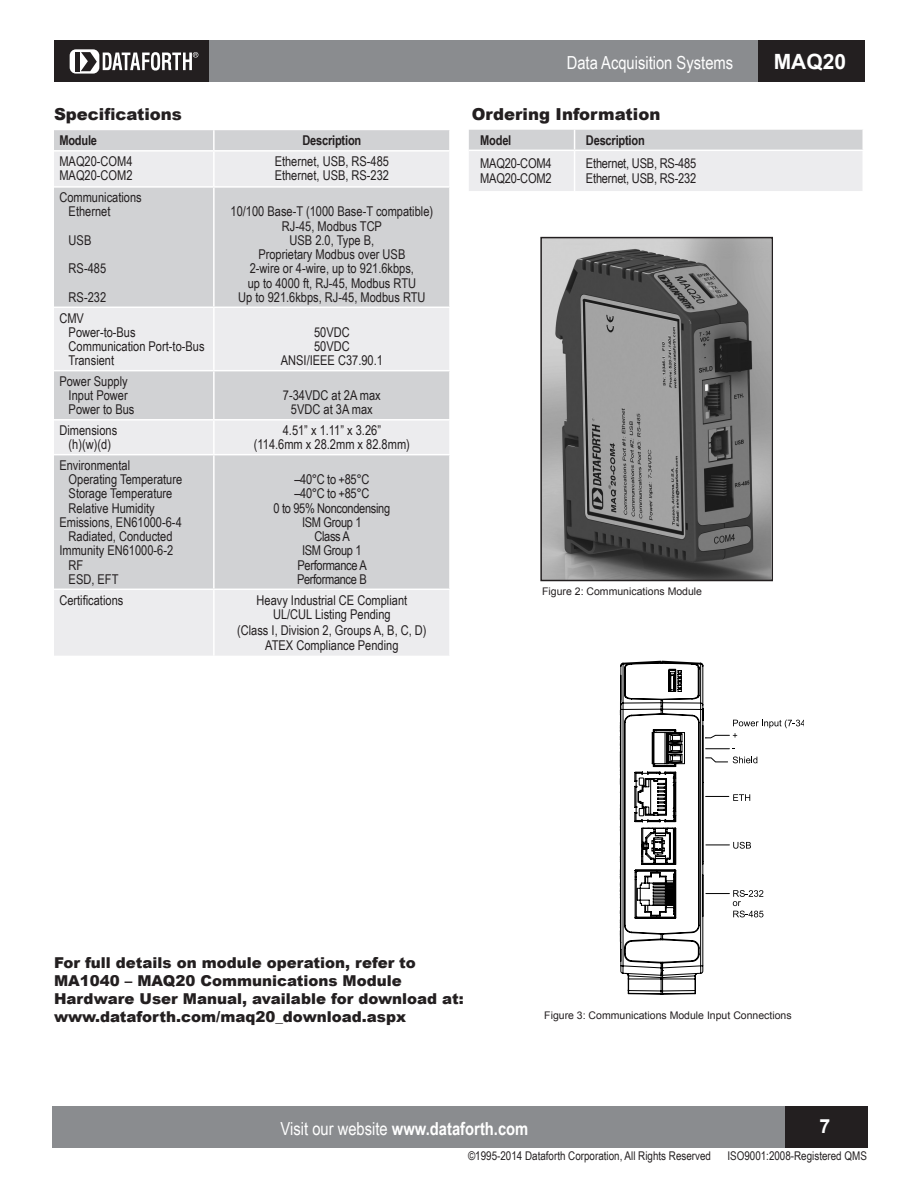
<style>
.page{position:relative;width:918px;height:1188px;background:#fff}
.page>*{position:absolute;margin:0;border:0;box-sizing:border-box;transform-origin:0 0}
.t1{font:700 21px "Arial";color:#fff}
.t2{font:700 19.5px "Arial";color:#fff}
.t3{font:700 18px "Arial Narrow";color:#fff}
.t4{font:18px "Arial Narrow";color:#fff}
.t5{font:900 16.5px "Arial";color:#231f20}
.t6{font:900 15px "Arial";color:#231f20}
.t7{font:13.5px/14.2px "Arial Narrow";color:#231f20;text-align:center}
.t8{font:13.5px "Arial Narrow";letter-spacing:-.025em;color:#231f20}
.t9{font:700 13.5px "Arial Narrow";letter-spacing:-.015em;color:#231f20}
.t10{font:12px "Arial Narrow";color:#231f20}
.t11{font:10.5px "Arial";color:#231f20}
.s1{font-weight:400}
</style>
<div class="page">
<div style="left:54px;top:40px;width:156px;height:42px;background:#231f20"></div>
<svg style="left:70px;top:49px;width:29px;height:25px"></svg>
<hr style="left:75px;top:52px;width:4px;height:19px;background:#231f20">
<svg style="left:81px;top:52px;width:16px;height:19px"></svg>
<svg style="left:103px;top:52px;width:95px;height:19px"></svg>
<div style="left:753px;top:40px;width:111px;height:42px;background:#231f20"></div>
<div style="left:209px;top:40px;width:548px;height:42px;background:#8a8c8f"></div>
<div style="left:783px;top:1106px;width:85px;height:41px;background:#231f20"></div>
<div style="left:52px;top:1106px;width:733px;height:41px;background:#8a8c8f"></div>
<div style="left:54px;top:130px;width:395px;height:20px;background:#d1d2d4"></div>
<svg style="left:54px;top:152px;width:395px;height:504px;background:#dbdcde"></svg>
<hr style="left:213px;top:130px;width:2px;height:20px;background:#fff">
<hr style="left:213px;top:152px;width:2px;height:34px;background:#fff">
<hr style="left:54px;top:186px;width:160px;height:2px;background:#fff">
<hr style="left:214px;top:186px;width:237px;height:2px;background:#fff">
<hr style="left:213px;top:188px;width:2px;height:119px;background:#fff">
<hr style="left:54px;top:307px;width:160px;height:1px;background:#fff">
<hr style="left:214px;top:307px;width:237px;height:1px;background:#fff">
<hr style="left:213px;top:308px;width:2px;height:62px;background:#fff">
<hr style="left:54px;top:370px;width:160px;height:1px;background:#fff">
<hr style="left:214px;top:370px;width:237px;height:1px;background:#fff">
<hr style="left:213px;top:371px;width:2px;height:48px;background:#fff">
<hr style="left:54px;top:419px;width:160px;height:2px;background:#fff">
<hr style="left:214px;top:419px;width:237px;height:2px;background:#fff">
<hr style="left:213px;top:421px;width:2px;height:33px;background:#fff">
<hr style="left:54px;top:454px;width:160px;height:1px;background:#fff">
<hr style="left:214px;top:454px;width:237px;height:1px;background:#fff">
<hr style="left:213px;top:455px;width:2px;height:134px;background:#fff">
<hr style="left:54px;top:589px;width:160px;height:1px;background:#fff">
<hr style="left:214px;top:589px;width:237px;height:1px;background:#fff">
<hr style="left:213px;top:590px;width:2px;height:66px;background:#fff">
<svg style="left:469px;top:130px;width:393px;height:61px;background:#e3e3e5"></svg>
<hr style="left:469px;top:150px;width:106px;height:1px;background:#fff">
<hr style="left:575px;top:150px;width:289px;height:1px;background:#fff">
<hr style="left:574px;top:151px;width:1px;height:40px;background:#fff">
<img style="left:543px;top:240px;width:227px;height:338px">
<div style="left:540px;top:237px;width:233px;height:344px;border:2px solid #231f20"></div>
<svg style="left:620px;top:660px;width:184px;height:335px"></svg>
<h3 class="t4" style="left:567px;top:49px;width:168px">Data Acquisition Systems</h3>
<p class="t5" style="left:54px;top:102px;width:130px">Specifications</p>
<p class="t5" style="left:472px;top:102px;width:190px">Ordering Information</p>
<p class="t9" style="left:59px;top:130px;width:39px">Module</p>
<p class="t9" style="left:302px;top:130px;width:60px">Description</p>
<p class="t7" style="left:59px;top:154px;width:75px">MAQ20-COM4</p>
<p class="t7" style="left:59px;top:168px;width:75px">MAQ20-COM2</p>
<p class="t7" style="left:275px;top:154px;width:116px">Ethernet, USB, RS-485</p>
<p class="t7" style="left:275px;top:168px;width:116px">Ethernet, USB, RS-232</p>
<p class="t7" style="left:59px;top:190px;width:84px">Communications</p>
<p class="t7" style="left:69px;top:204px;width:43px">Ethernet</p>
<p class="t7" style="left:69px;top:233px;width:24px">USB</p>
<p class="t7" style="left:69px;top:261px;width:39px">RS-485</p>
<p class="t7" style="left:69px;top:290px;width:39px">RS-232</p>
<p class="t7" style="left:59px;top:310px;width:26px">CMV</p>
<p class="t7" style="left:69px;top:324px;width:69px">Power-to-Bus</p>
<p class="t7" style="left:69px;top:339px;width:137px">Communication Port-to-Bus</p>
<p class="t7" style="left:68px;top:353px;width:47px">Transient</p>
<p class="t7" style="left:59px;top:374px;width:70px">Power Supply</p>
<p class="t7" style="left:69px;top:388px;width:61px">Input Power</p>
<p class="t7" style="left:69px;top:402px;width:67px">Power to Bus</p>
<p class="t7" style="left:231px;top:204px;width:204px">10/100 Base-T (1000 Base-T compatible)</p>
<p class="t7" style="left:282px;top:218px;width:102px">RJ-45, Modbus TCP</p>
<p class="t7" style="left:290px;top:233px;width:86px">USB 2.0, Type B,</p>
<p class="t7" style="left:258px;top:247px;width:149px">Proprietary Modbus over USB</p>
<p class="t7" style="left:250px;top:261px;width:166px">2-wire or 4-wire, up to 921.6kbps,</p>
<p class="t7" style="left:248px;top:275px;width:170px">up to 4000 ft, RJ-45, Modbus RTU</p>
<p class="t7" style="left:238px;top:290px;width:189px">Up to 921.6kbps, RJ-45, Modbus RTU</p>
<p class="t7" style="left:314px;top:324px;width:37px">50VDC</p>
<p class="t7" style="left:314px;top:339px;width:37px">50VDC</p>
<p class="t7" style="left:281px;top:353px;width:104px">ANSI/IEEE C37.90.1</p>
<p class="t7" style="left:283px;top:388px;width:99px">7-34VDC at 2A max</p>
<p class="t7" style="left:291px;top:402px;width:83px">5VDC at 3A max</p>
<p class="t7" style="left:59px;top:423px;width:59px">Dimensions (h)(w)(d)</p>
<p class="t7" style="left:283px;top:423px;width:100px">4.51” x 1.11” x 3.26”</p>
<p class="t7" style="left:254px;top:437px;width:158px">(114.6mm x 28.2mm x 82.8mm)</p>
<p class="t7" style="left:59px;top:458px;width:72px">Environmental</p>
<p class="t7" style="left:69px;top:472px;width:115px">Operating Temperature</p>
<p class="t7" style="left:69px;top:486px;width:105px">Storage Temperature</p>
<p class="t7" style="left:69px;top:500px;width:88px">Relative Humidity</p>
<p class="t7" style="left:59px;top:515px;width:124px">Emissions, EN61000-6-4</p>
<p class="t7" style="left:69px;top:529px;width:106px">Radiated, Conducted</p>
<p class="t7" style="left:59px;top:543px;width:115px">Immunity EN61000-6-2</p>
<p class="t7" style="left:69px;top:557px;width:16px">RF</p>
<p class="t7" style="left:69px;top:572px;width:51px">ESD, EFT</p>
<p class="t7" style="left:294px;top:472px;width:77px">–40°C to +85°C</p>
<p class="t7" style="left:294px;top:486px;width:77px">–40°C to +85°C</p>
<p class="t8" style="left:274px;top:498px;width:118px">0 to 95% Noncondensing</p>
<p class="t8" style="left:302px;top:512px;width:61px">ISM Group 1</p>
<p class="t7" style="left:314px;top:529px;width:37px">Class A</p>
<p class="t8" style="left:302px;top:541px;width:61px">ISM Group 1</p>
<p class="t8" style="left:298px;top:555px;width:71px">Performance A</p>
<p class="t8" style="left:297px;top:569px;width:71px">Performance B</p>
<p class="t7" style="left:59px;top:592px;width:65px">Certifications</p>
<p class="t7" style="left:257px;top:592px;width:152px">Heavy Industrial CE Compliant<br>UL/CUL Listing Pending</p>
<p class="t7" style="left:237px;top:621px;width:191px;line-height:15.8px">(Class I, Division 2, Groups A, B, C, D)<br>ATEX Compliance Pending</p>
<p class="t9" style="left:480px;top:130px;width:33px">Model</p>
<p class="t9" style="left:586px;top:130px;width:60px">Description</p>
<p class="t7" style="left:480px;top:155px;width:73px">MAQ20-COM4</p>
<p class="t7" style="left:480px;top:171px;width:73px">MAQ20-COM2</p>
<p class="t7" style="left:586px;top:155px;width:112px">Ethernet, USB, RS-485</p>
<p class="t7" style="left:586px;top:171px;width:112px">Ethernet, USB, RS-232</p>
<p class="t11" style="left:542px;top:584px;width:161px">Figure 2: Communications Module</p>
<h1 class="t1" style="left:774px;top:48px;width:74px">MAQ20</h1>
<p class="t6" style="left:54px;top:951px;width:363px">For full details on module operation, refer to</p>
<p class="t6" style="left:54px;top:969px;width:349px">MA1040 – MAQ20 Communications Module</p>
<p class="t6" style="left:54px;top:987px;width:411px">Hardware User Manual, available for download at:</p>
<p class="t6" style="left:54px;top:1005px;width:354px">www.dataforth.com/maq20_download.aspx</p>
<p class="t11" style="left:544px;top:1008px;width:249px">Figure 3: Communications Module Input Connections</p>
<h3 class="t3" style="left:281px;top:1115px;width:249px"><span class="s1">Visit our website</span> www.dataforth.com</h3>
<h2 class="t2" style="left:820px;top:1113px;width:12px">7</h2>
<p class="t10" style="left:468px;top:1147px;width:244px">©1995-2014 Dataforth Corporation, All Rights Reserved</p>
<p class="t10" style="left:727px;top:1147px;width:141px">ISO9001:2008-Registered QMS</p>
</div>
